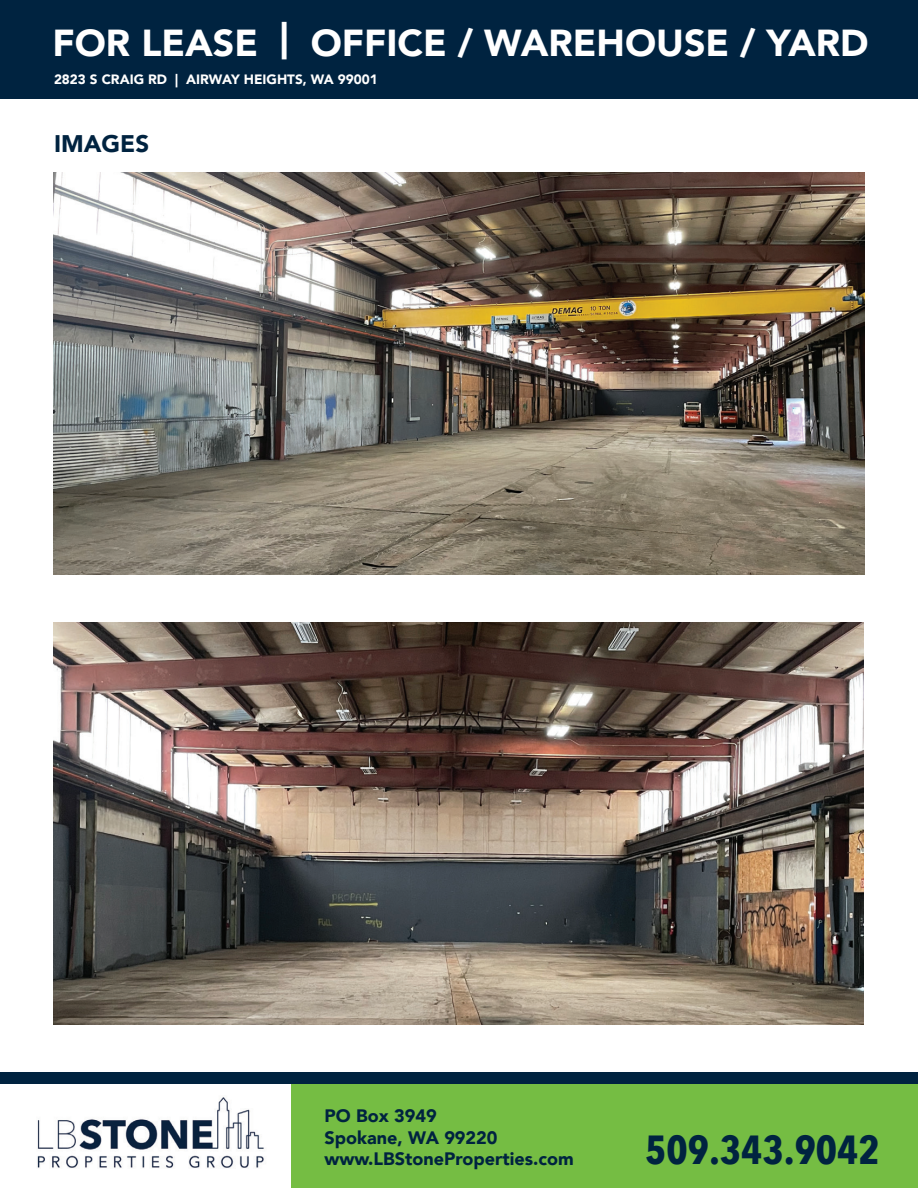
<style>
.page{position:relative;width:918px;height:1188px;background:#fff}
.page>*{position:absolute;margin:0;border:0;box-sizing:border-box;transform-origin:0 0}
.t1{font:700 40.5px "Avenir Next Condensed";color:#002340}
.t2{font:900 37.5px "Avenir";color:#fff}
.t3{font:900 24px "Avenir";color:#002340}
.t4{font:900 18px/21.6px "Avenir";color:#002340}
.t5{font:900 13.5px "Avenir";color:#fff}
</style>
<div class="page">
<div style="left:0;top:0;width:918px;height:98px;background:#002340"></div>
<div style="left:291px;top:1079px;width:627px;height:109px;background:#75bd43"></div>
<img style="left:37px;top:1097px;width:227px;height:71px">
<div style="left:0;top:1072px;width:918px;height:12px;background:#002340"></div>
<img style="left:53px;top:173px;width:812px;height:402px">
<img style="left:53px;top:622px;width:811px;height:402px">
<h2 class="t2" style="left:52px;top:11px;width:818px">FOR LEASE | OFFICE / WAREHOUSE / YARD</h2>
<p class="t5" style="left:54px;top:67px;width:325px">2823 S CRAIG RD | AIRWAY HEIGHTS, WA 99001</p>
<h3 class="t3" style="left:54px;top:123px;width:97px">IMAGES</h3>
<p class="t4" style="left:324px;top:1105px;width:251px">PO Box 3949<br>Spokane, WA 99220 www.LBStoneProperties.com</p>
<h1 class="t1" style="left:645px;top:1125px;width:236px">509.343.9042</h1>
</div>
